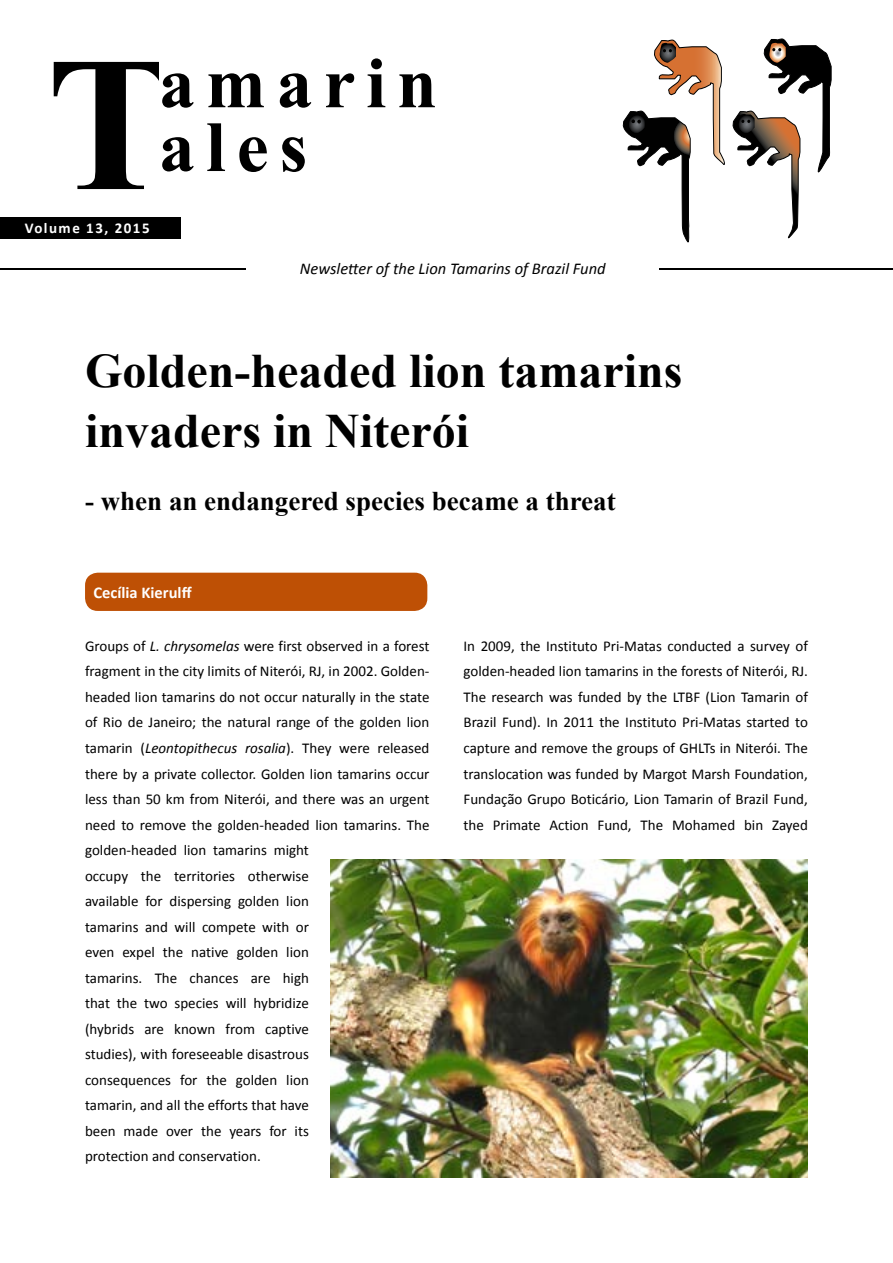
<style>
.page{position:relative;width:893px;height:1263px;background:#fff}
.page>*{position:absolute;margin:0;border:0;box-sizing:border-box;transform-origin:0 0}
.t1{font:700 192px "Times New Roman";color:#000}
.t2{font:700 72px/63.8px "Times New Roman";letter-spacing:.15em;color:#000}
.t3{font:700 48px/60px "Times New Roman";color:#000}
.t4{font:700 27px "Times New Roman";color:#000}
.t5{font:italic 16.5px "Calibri";color:#000}
.t6{font:700 16.5px "Calibri";color:#fff}
.t7{font:15px/25.5px "Calibri";color:#000}
.t8{font:700 15px "Calibri";letter-spacing:.1em;color:#fff}
.s1{font-style:italic}
</style>
<div class="page">
<hr style="left:0;top:269px;width:893px;height:1px;background:#000">
<div style="left:0;top:217px;width:181px;height:21px;background:#000"></div>
<div style="left:247px;top:260px;width:412px;height:16px;background:#fff"></div>
<svg style="left:622px;top:39px;width:209px;height:230px"></svg>
<div style="left:85px;top:573px;width:342px;height:38px;background:#be5005;border-radius:13px"></div>
<img style="left:330px;top:859px;width:478px;height:319px">
<h2 class="t2" style="left:159px;top:49px;width:279px">amarin ales</h2>
<h1 class="t1" style="left:47px;top:-8px;width:130px">T</h1>
<p class="t8" style="left:25px;top:219px;width:127px">Volume 13, 2015</p>
<p class="t5" style="left:300px;top:258px;width:307px">Newsletter of the Lion Tamarins of Brazil Fund</p>
<h3 class="t3" style="left:85px;top:340px;width:599px">Golden-headed lion tamarins invaders in Niterói</h3>
<h3 class="t4" style="left:85px;top:482px;width:532px">- when an endangered species became a threat</h3>
<p class="t6" style="left:94px;top:582px;width:100px">Cecília Kierulff</p>
<p class="t7" style="left:85px;top:633px;width:346px">Groups of <span class="s1">L. chrysomelas</span> were first observed in a forest fragment in the city limits of Niterói, RJ, in 2002. Golden&shy;headed lion tamarins do not occur naturally in the state of Rio de Janeiro; the natural range of the golden lion tamarin (<span class="s1">Leontopithecus rosalia</span>). They were released there by a private collector. Golden lion tamarins occur less than 50 km from Niterói, and there was an urgent need to remove the golden-headed lion tamarins. The golden-headed lion tamarins might<br>occupy the territories otherwise<br>available for dispersing golden lion<br>tamarins and will compete with or<br>even expel the native golden lion<br>tamarins. The chances are high<br>that the two species will hybridize<br>(hybrids are known from captive<br>studies), with foreseeable disastrous<br>consequences for the golden lion<br>tamarin, and all the efforts that have<br>been made over the years for its<br>protection and conservation.</p>
<p class="t7" style="left:463px;top:633px;width:346px;text-align:justify">In 2009, the Instituto Pri-Matas conducted a survey of golden-headed lion tamarins in the forests of Niterói, RJ.<br>The research was funded by the LTBF (Lion Tamarin of Brazil Fund). In 2011 the Instituto Pri-Matas started to capture and remove the groups of GHLTs in Niterói. The translocation was funded by Margot Marsh Foundation, Fundação Grupo Boticário, Lion Tamarin of Brazil Fund, the Primate Action Fund, The Mohamed bin Zayed</p>
</div>
